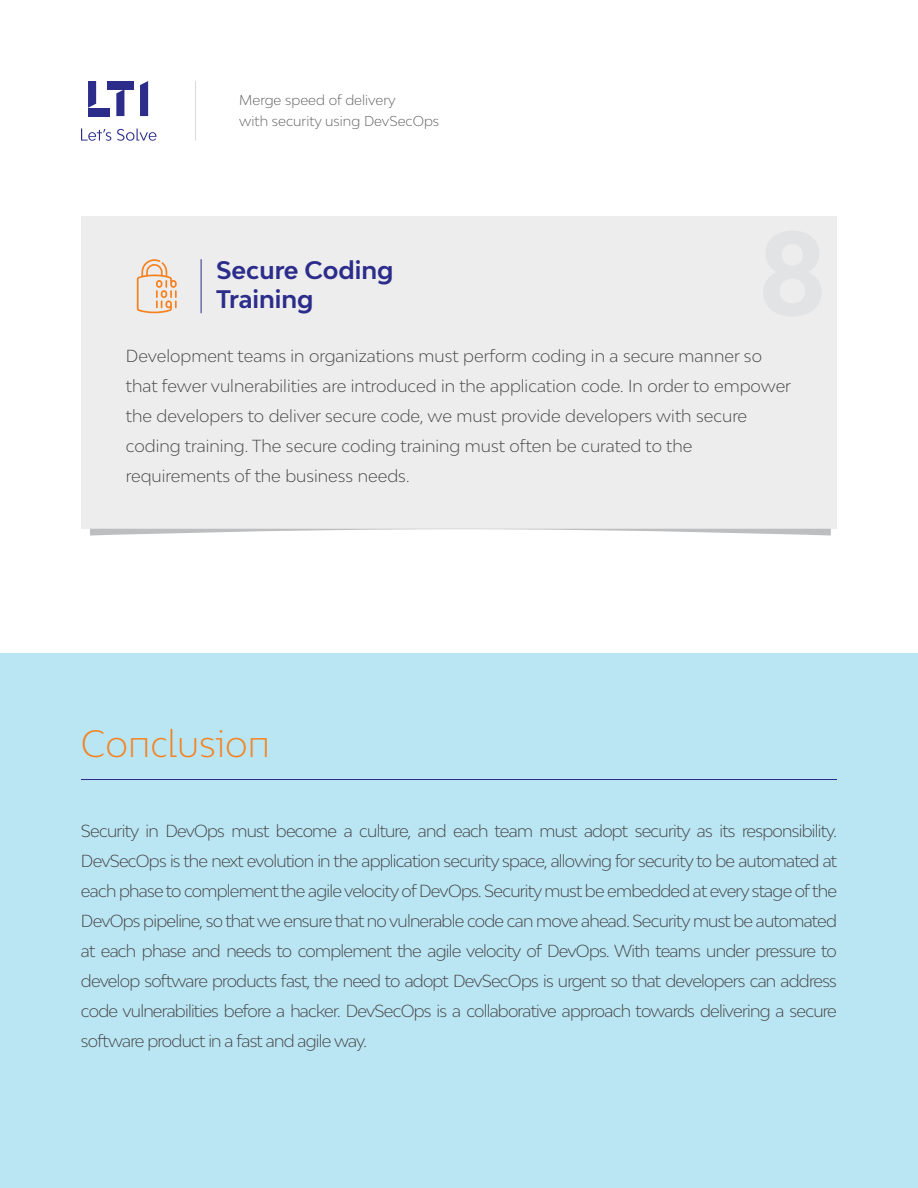
<style>
.page{position:relative;width:918px;height:1188px;background:#fff}
.page>*{position:absolute;margin:0;border:0;box-sizing:border-box;transform-origin:0 0}
.t1{font:300 36px "Bw Modelica LTI";color:#f58220}
.t2{font:700 24px/28.8px "Bw Modelica";color:#2c2d8b}
.t3{font:300 16.5px/30px "Bw Modelica";color:#414042}
.t4{font:300 13.5px/21px "Bw Modelica";color:#5c5c5c}
</style>
<div class="page">
<div style="left:0;top:653px;width:918px;height:535px;background:#bae5f2"></div>
<hr style="left:917px;top:0;width:1px;height:1188px;background:#fff">
<hr style="left:917px;top:835px;width:1px;height:353px;background:#ededee">
<div style="left:81px;top:217px;width:756px;height:312px;background:#ededee"></div>
<svg style="left:90px;top:529px;width:741px;height:7px"></svg>
<hr style="left:201px;top:259px;width:1px;height:54px;background:#2c2d8b">
<svg style="left:137px;top:259px;width:40px;height:54px"></svg>
<hr style="left:81px;top:779px;width:756px;height:1px;background:#2c2d8b">
<hr style="left:195px;top:81px;width:1px;height:60px;background:#000">
<svg style="left:88px;top:81px;width:8px;height:27px"></svg>
<div style="left:88px;top:108px;width:21px;height:8px;background:#2c2d8b"></div>
<div style="left:107px;top:81px;width:26px;height:8px;background:#2c2d8b"></div>
<svg style="left:116px;top:89px;width:8px;height:27px"></svg>
<svg style="left:140px;top:81px;width:8px;height:35px"></svg>
<svg style="left:81px;top:129px;width:75px;height:12px"></svg>
<p class="t4" style="left:239px;top:89px;width:201px">Merge speed of delivery<br>with security using DevSecOps</p>
<h2 class="t2" style="left:216px;top:256px;width:179px">Secure Coding<br>Training</h2>
<p class="t3" style="left:126px;top:340px;width:667px">Development teams in organizations must perform coding in a secure manner so that fewer vulnerabilities are introduced in the application code. In order to empower the developers to deliver secure code, we must provide developers with secure coding training. The secure coding training must often be curated to the requirements of the business needs.</p>
<h1 class="t1" style="left:81px;top:720px;width:190px">Conclusion</h1>
<p class="t3" style="left:81px;top:815px;width:758px;text-align:justify">Security in DevOps must become a culture, and each team must adopt security as its responsibility.<br>DevSecOps is the next evolution in the application security space, allowing for security to be automated at each phase to complement the agile velocity of DevOps. Security must be embedded at every stage of the DevOps pipeline, so that we ensure that no vulnerable code can move ahead. Security must be automated at each phase and needs to complement the agile velocity of DevOps. With teams under pressure to develop software products fast, the need to adopt DevSecOps is urgent so that developers can address code vulnerabilities before a hacker. DevSecOps is a collaborative approach towards delivering a secure software product in a fast and agile way.</p>
</div>
